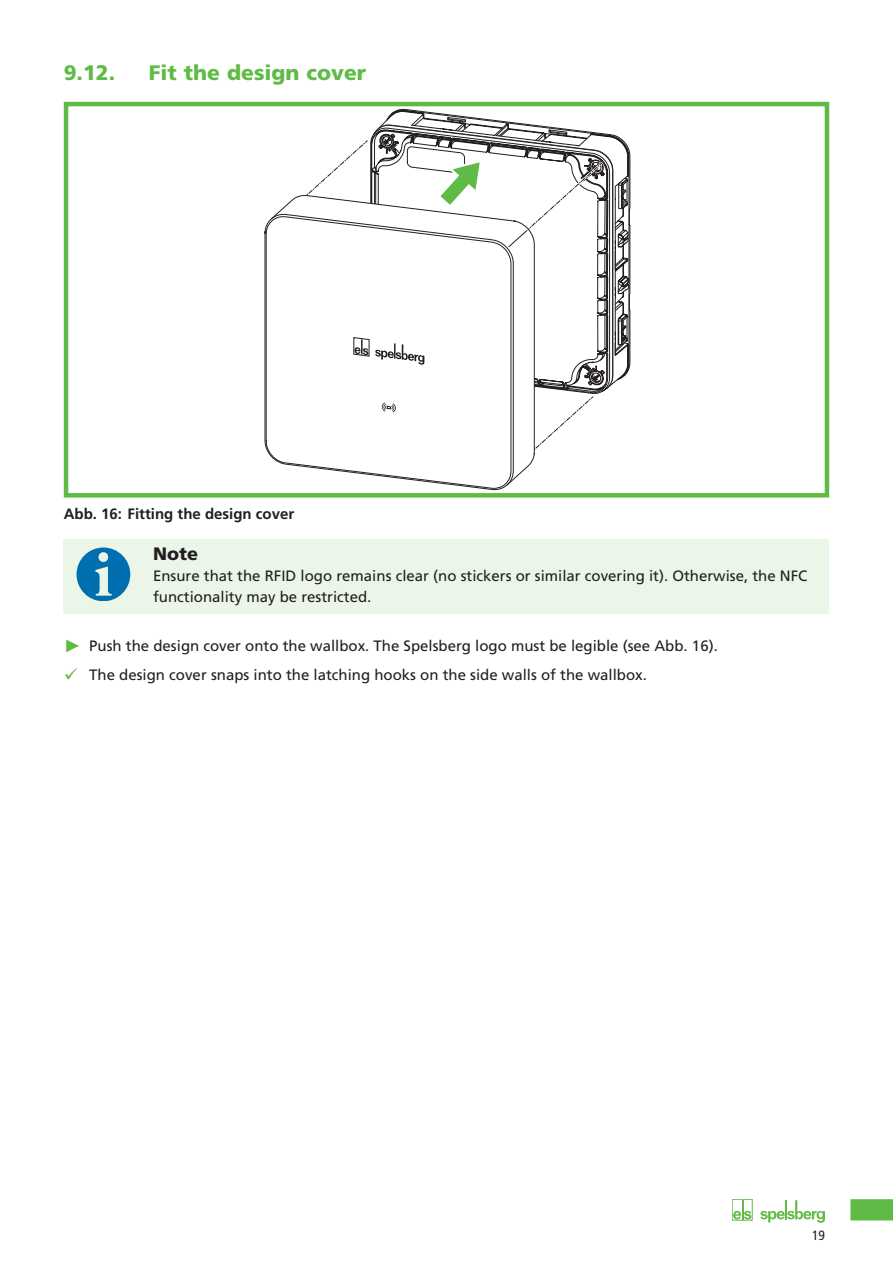
<style>
.page{position:relative;width:893px;height:1263px;background:#fff}
.page>*{position:absolute;margin:0;border:0;box-sizing:border-box;transform-origin:0 0}
.t1{font:900 21px "Frutiger";color:#60bb46}
.Note{font:900 18px "Frutiger";color:#231f20}
.WarningText{font:15px/21px "Frutiger";color:#231f20}
.t2{font:700 15px "Frutiger";color:#231f20}
.t3{font:condensed 13.5px "Frutiger";color:#231f20}
.s1{font-family:"Arial";font-size:18px;color:#60bb46}
</style>
<div class="page">
<div style="left:732px;top:1199px;width:20px;height:21px;border:1px solid #60bb46"></div>
<svg style="left:760px;top:1200px;width:65px;height:23px"></svg>
<svg style="left:733px;top:1200px;width:18px;height:19px"></svg>
<svg style="left:850px;top:1199px;width:43px;height:21px"></svg>
<div style="left:64px;top:539px;width:765px;height:29px;background:#ecf6e8"></div>
<div style="left:64px;top:565px;width:765px;height:49px;background:#ecf6e8"></div>
<svg style="left:388px;top:108px;width:242px;height:262px"></svg>
<svg style="left:266px;top:214px;width:251px;height:275px"></svg>
<svg style="left:276px;top:117px;width:353px;height:360px"></svg>
<div style="left:64px;top:102px;width:765px;height:396px;border:4px solid #60bb46"></div>
<svg style="left:77px;top:547px;width:53px;height:54px"></svg>
<p class="t1" style="left:64px;top:60px;width:53px">9.12.</p>
<p class="t1" style="left:149px;top:60px;width:219px">Fit the design cover</p>
<p class="t2" style="left:64px;top:504px;width:232px">Abb. 16: Fitting the design cover</p>
<p class="Note" style="left:153px;top:543px;width:47px">Note</p>
<p class="WarningText" style="left:153px;top:565px;width:656px">Ensure that the RFID logo remains clear (no stickers or similar covering it). Otherwise, the NFC functionality may be restricted.</p>
<p class="WarningText" style="left:64px;top:635px;width:655px"><span class="s1">►</span> Push the design cover onto the wallbox. The Spelsberg logo must be legible (see Abb. 16).</p>
<p class="WarningText" style="left:89px;top:665px;width:559px">The design cover snaps into the latching hooks on the side walls of the wallbox.</p>
<p class="t3" style="left:812px;top:1227px;width:14px">19</p>
</div>
